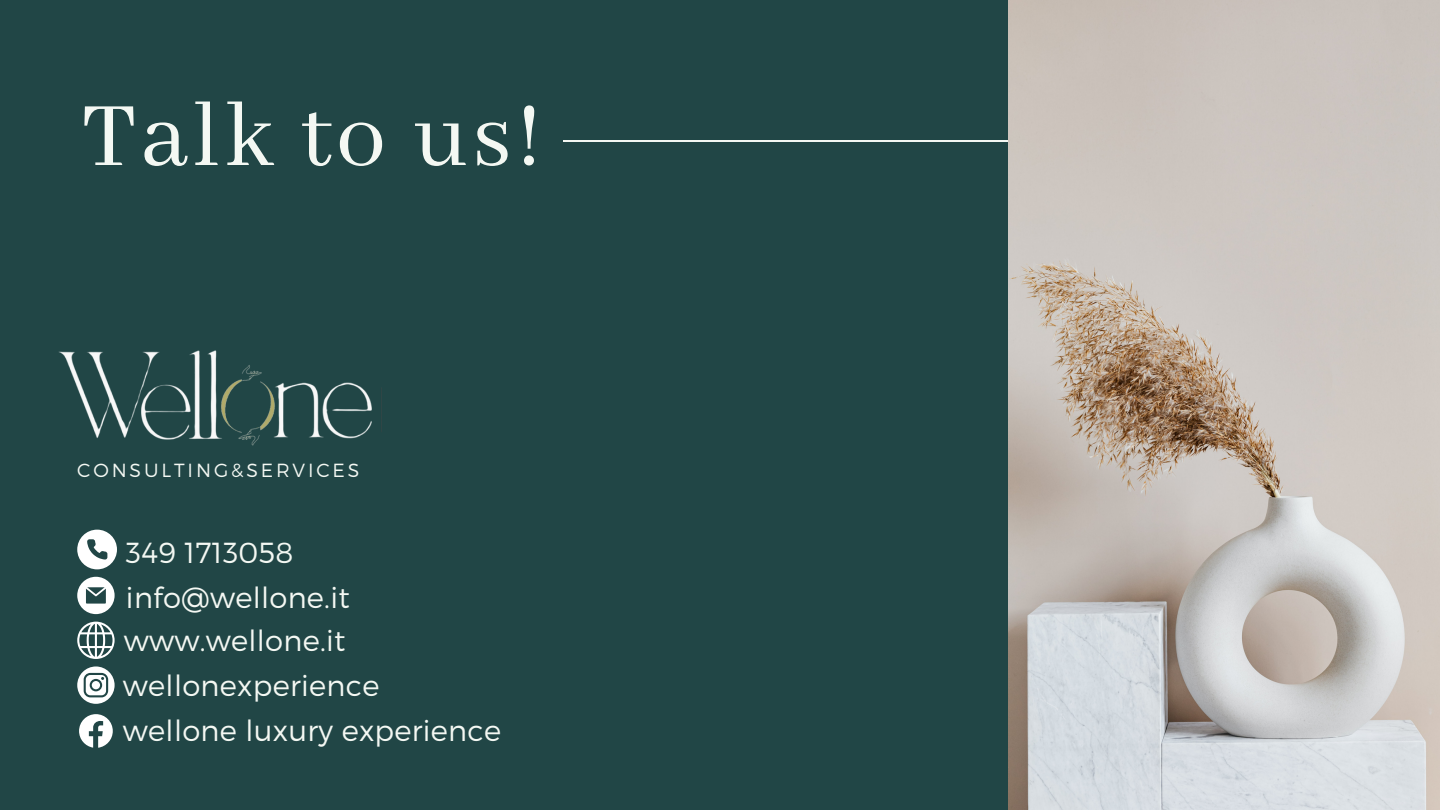
<style>
.page{position:relative;width:1440px;height:810px;background:#214646}
.page>*{position:absolute;margin:0;border:0;box-sizing:border-box;transform-origin:0 0}
.t1{font:100px "Abhaya Libre";letter-spacing:.04em;color:#f4f8f3}
.t2{font:300 29px "Montserrat";letter-spacing:.01em;color:#f4f8f3}
.t3{font:300 19px "Montserrat";letter-spacing:.15em;color:#f4f8f3}
</style>
<div class="page">
<hr style="left:563px;top:141px;width:877px;height:1px;background:#f4f8f3">
<img style="left:59px;top:350px;width:313px;height:96px">
<svg style="left:77px;top:530px;width:40px;height:39px"></svg>
<svg style="left:77px;top:577px;width:38px;height:37px"></svg>
<svg style="left:77px;top:622px;width:38px;height:37px"></svg>
<svg style="left:77px;top:666px;width:38px;height:38px"></svg>
<svg style="left:79px;top:714px;width:34px;height:34px"></svg>
<img style="left:1008px;top:0;width:432px;height:810px">
<p class="t1" style="left:81px;top:81px;width:463px">Talk to us!</p>
<p class="t3" style="left:77px;top:458px;width:284px">CONSULTING&amp;SERVICES</p>
<p class="t2" style="left:126px;top:534px;width:169px">349 1713058</p>
<p class="t2" style="left:126px;top:579px;width:225px">info@wellone.it</p>
<p class="t2" style="left:124px;top:622px;width:223px">www.wellone.it</p>
<p class="t2" style="left:123px;top:667px;width:258px">wellonexperience</p>
<h2 class="t2" style="left:123px;top:712px;width:380px">wellone luxury experience</h2>
</div>
